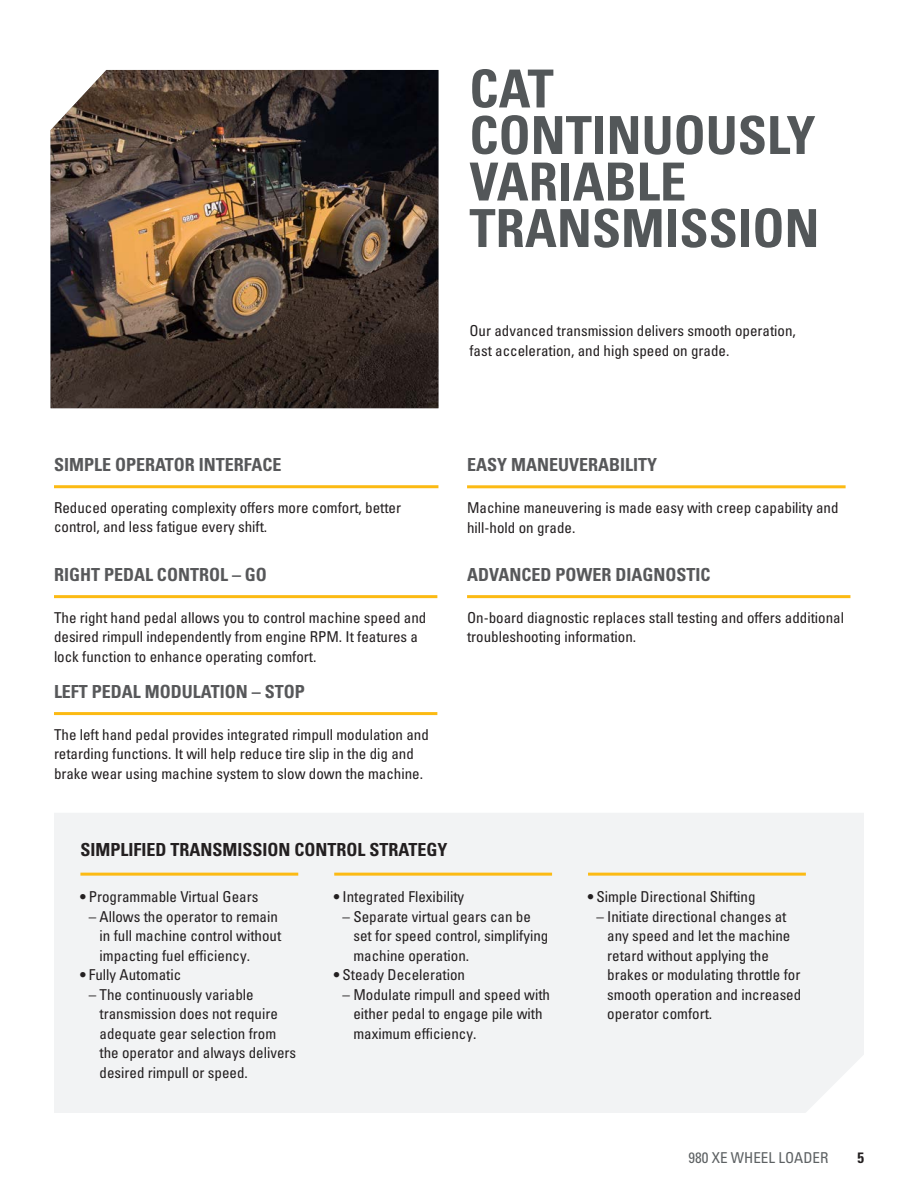
<style>
.page{position:relative;width:918px;height:1188px;background:#fff}
.page>*{position:absolute;margin:0;border:0;box-sizing:border-box;transform-origin:0 0}
.Headline_xl_gray{font:52.5px/46.5px "Univers LTCYR 67 Bold Cond";color:#535759}
.Subhead_small_gray{font:18px "Univers LTCYR 67 Bold Cond";color:#57585a}
.Headline_small_black{font:18px "Univers LTCYR 67 Bold Cond";color:#231f20}
.Body_copy{font:condensed 15px/19.5px "Univers LTCYR 57";color:#231f20}
.t1{font:condensed 15px "Univers LTCYR 57";color:#5d6163}
.t2{font:15px "Univers LTCYR 67 Bold Cond";color:#231f20}
</style>
<div class="page">
<div style="left:54px;top:813px;width:810px;height:300px;background:#f2f3f4"></div>
<hr style="left:54px;top:485px;width:384px;height:3px;background:#fcba13">
<hr style="left:467px;top:485px;width:379px;height:3px;background:#fcba13">
<hr style="left:54px;top:595px;width:383px;height:3px;background:#fcba13">
<hr style="left:467px;top:595px;width:383px;height:3px;background:#fcba13">
<img style="left:51px;top:70px;width:387px;height:338px">
<hr style="left:80px;top:873px;width:218px;height:3px;background:#fcba13">
<hr style="left:334px;top:873px;width:218px;height:3px;background:#fcba13">
<hr style="left:588px;top:873px;width:218px;height:3px;background:#fcba13">
<hr style="left:54px;top:712px;width:383px;height:3px;background:#fcba13">
<p class="Headline_xl_gray" style="left:469px;top:65px;width:352px">CAT<br>CONTINUOUSLY<br>VARIABLE<br>TRANSMISSION</p>
<p class="Body_copy" style="left:469px;top:321px;width:328px">Our advanced transmission delivers smooth operation, fast acceleration, and high speed on grade.</p>
<p class="Subhead_small_gray" style="left:54px;top:453px;width:229px">SIMPLE OPERATOR INTERFACE</p>
<p class="Subhead_small_gray" style="left:467px;top:453px;width:192px">EASY MANEUVERABILITY</p>
<p class="Body_copy" style="left:54px;top:497px;width:349px">Reduced operating complexity offers more comfort, better control, and less fatigue every shift.</p>
<p class="Body_copy" style="left:467px;top:498px;width:373px">Machine maneuvering is made easy with creep capability and hill-hold on grade.</p>
<p class="Subhead_small_gray" style="left:54px;top:563px;width:214px">RIGHT PEDAL CONTROL – GO</p>
<p class="Subhead_small_gray" style="left:467px;top:563px;width:245px">ADVANCED POWER DIAGNOSTIC</p>
<p class="Body_copy" style="left:54px;top:607px;width:374px">The right hand pedal allows you to control machine speed and desired rimpull independently from engine RPM. It features a lock function to enhance operating comfort.</p>
<p class="Subhead_small_gray" style="left:54px;top:680px;width:252px">LEFT PEDAL MODULATION – STOP</p>
<p class="Body_copy" style="left:54px;top:724px;width:376px">The left hand pedal provides integrated rimpull modulation and retarding functions. It will help reduce tire slip in the dig and brake wear using machine system to slow down the machine.</p>
<p class="Body_copy" style="left:467px;top:607px;width:379px">On-board diagnostic replaces stall testing and offers additional troubleshooting information.</p>
<p class="Headline_small_black" style="left:80px;top:838px;width:368px">SIMPLIFIED TRANSMISSION CONTROL STRATEGY</p>
<p class="Body_copy" style="left:80px;top:887px;width:180px">• Programmable Virtual Gears</p>
<p class="Body_copy" style="left:100px;top:906px;width:183px;text-indent:-11px">– Allows the operator to remain in full machine control without impacting fuel efficiency.</p>
<p class="Body_copy" style="left:80px;top:965px;width:102px">• Fully Automatic</p>
<p class="Body_copy" style="left:100px;top:984px;width:198px;text-indent:-11px">– The continuously variable transmission does not require adequate gear selection from the operator and always delivers desired rimpull or speed.</p>
<p class="Body_copy" style="left:334px;top:887px;width:131px">• Integrated Flexibility</p>
<p class="Body_copy" style="left:353px;top:906px;width:196px;text-indent:-11px">– Separate virtual gears can be set for speed control, simplifying machine operation.</p>
<p class="Body_copy" style="left:334px;top:965px;width:132px">• Steady Deceleration</p>
<p class="Body_copy" style="left:353px;top:984px;width:198px;text-indent:-11px">– Modulate rimpull and speed with either pedal to engage pile with maximum efficiency.</p>
<p class="Body_copy" style="left:588px;top:887px;width:169px">• Simple Directional Shifting</p>
<p class="Body_copy" style="left:607px;top:906px;width:196px;text-indent:-11px">– Initiate directional changes at any speed and let the machine retard without applying the brakes or modulating throttle for smooth operation and increased operator comfort.</p>
<p class="t1" style="left:688px;top:1148px;width:141px">980 XE WHEEL LOADER</p>
<p class="t2" style="left:857px;top:1148px;width:8px">5</p>
</div>
